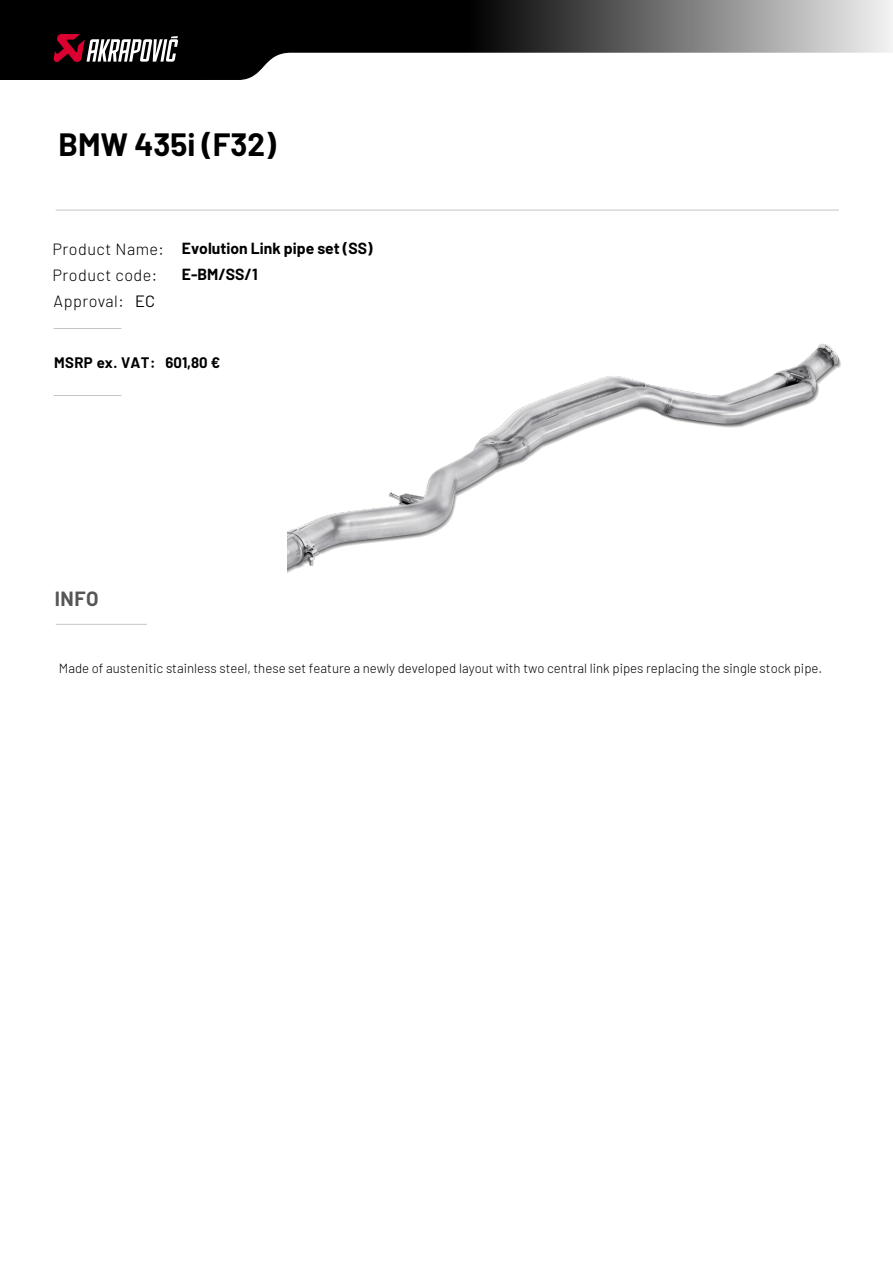
<style>
.page{position:relative;width:893px;height:1263px;background:#fff}
.page>*{position:absolute;margin:0;border:0;box-sizing:border-box;transform-origin:0 0}
.t1{font:700 31.5px "Barlow";color:#000}
.t2{font:700 20.1px "Barlow";color:#565656}
.t3{font:16.35px "Barlow";color:#000}
.t4{font:300 16.2px "Barlow";letter-spacing:.03em;color:#000}
.t5{font:700 15.75px/26.4px "Barlow";color:#000}
.t6{font:700 14.85px "Barlow";letter-spacing:.03em;color:#000}
.t7{font:700 14.85px "Barlow";color:#000}
.t8{font:300 13.2px "Barlow";color:#000}
</style>
<div class="page">
<img style="left:287px;top:344px;width:554px;height:229px">
<svg style="left:0;top:0;width:893px;height:80px"></svg>
<svg style="left:53px;top:34px;width:125px;height:29px"></svg>
<hr style="left:54px;top:328px;width:67px;height:1px;background:#c3c6c7">
<hr style="left:54px;top:395px;width:67px;height:1px;background:#c3c6c7">
<hr style="left:56px;top:624px;width:91px;height:1px;background:#c3c6c7">
<hr style="left:56px;top:210px;width:783px;height:1px;background:#c3c6c7">
<h1 class="t1" style="left:58px;top:125px;width:219px">BMW 435i (F32)</h1>
<p class="t4" style="left:53px;top:237px;width:113px">Product Name:</p>
<p class="t4" style="left:53px;top:263px;width:106px">Product code:</p>
<p class="t4" style="left:54px;top:290px;width:72px">Approval:</p>
<p class="t3" style="left:135px;top:291px;width:21px">EC</p>
<p class="t5" style="left:182px;top:234px;width:192px">Evolution Link pipe set (SS)<br>E-BM/SS/1</p>
<p class="t6" style="left:54px;top:352px;width:103px">MSRP ex. VAT:</p>
<p class="t7" style="left:165px;top:353px;width:56px">601,80 €</p>
<h2 class="t2" style="left:55px;top:584px;width:45px">INFO</h2>
<p class="t8" style="left:59px;top:659px;width:765px">Made of austenitic stainless steel, these set feature a newly developed layout with two central link pipes replacing the single stock pipe.</p>
</div>
